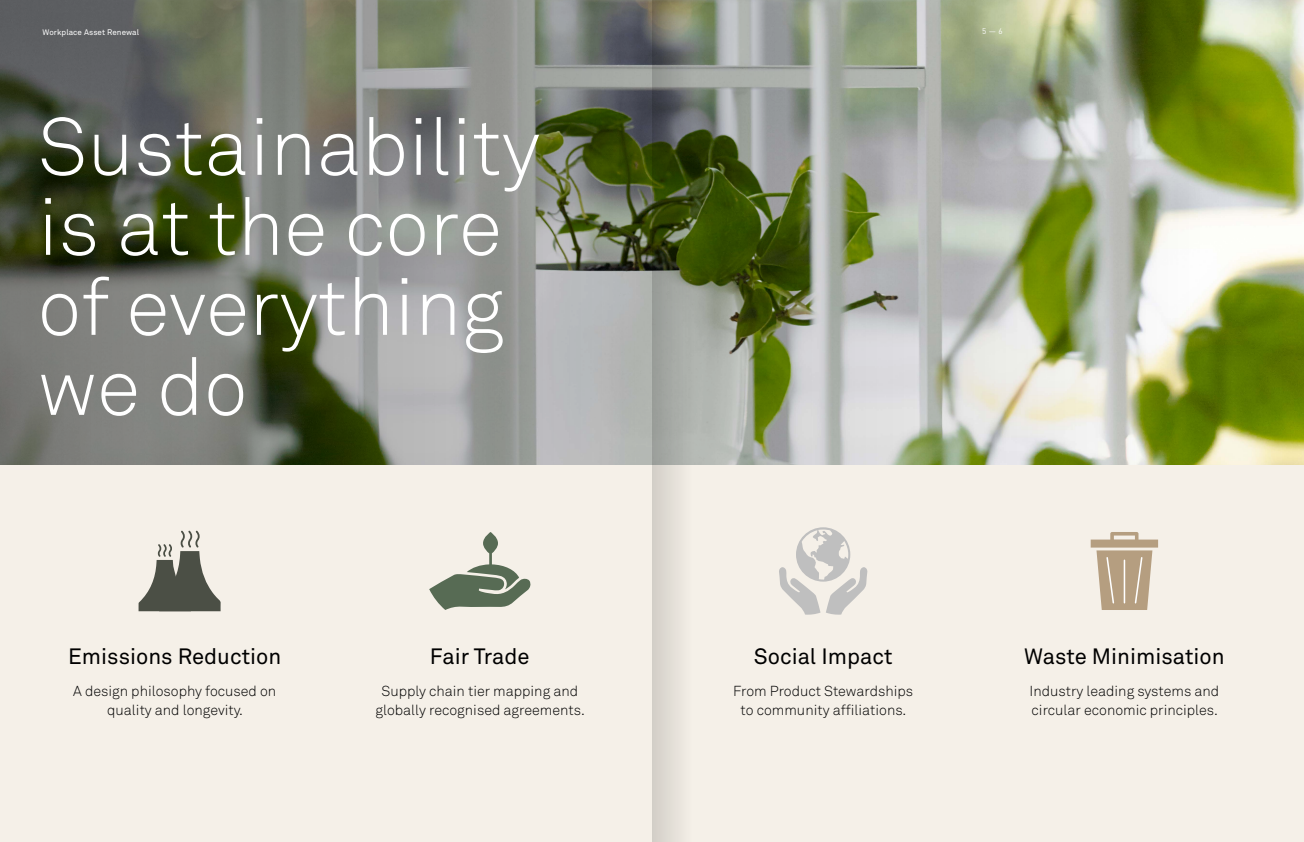
<style>
.page{position:relative;width:1304px;height:842px;background:#fff}
.page>*{position:absolute;margin:0;border:0;box-sizing:border-box;transform-origin:0 0}
.t1{font:300 80px/80px "Akkurat";color:#fff}
.t2{font:22px "Akkurat Std";color:#000}
.t3{font:300 14.3px/19.1px "Akkurat";color:#000;text-align:center}
.t4{font:8px "Akkurat Std";letter-spacing:.01em;color:#fff}
.t5{font:8px "DIN";color:#fff}
</style>
<div class="page">
<div style="left:0;top:369px;width:1304px;height:473px;background:#f5f0e8"></div>
<svg style="left:429px;top:532px;width:102px;height:78px"></svg>
<svg style="left:1091px;top:532px;width:67px;height:78px"></svg>
<svg style="left:139px;top:531px;width:82px;height:80px"></svg>
<svg style="left:779px;top:527px;width:88px;height:88px"></svg>
<img style="left:0;top:0;width:1304px;height:465px">
<svg style="left:652px;top:0;width:40px;height:842px"></svg>
<p class="t4" style="left:43px;top:27px;width:98px">Workplace Asset Renewal</p>
<p class="t5" style="left:982px;top:26px;width:22px">5 — 6</p>
<h1 class="t1" style="left:38px;top:109px;width:504px">Sustainability is at the core of everything we do</h1>
<h2 class="t2" style="left:68px;top:643px;width:215px">Emissions Reduction</h2>
<p class="t3" style="left:73px;top:682px;width:205px">A design philosophy focused on quality and longevity.</p>
<h2 class="t2" style="left:430px;top:643px;width:101px">Fair Trade</h2>
<p class="t3" style="left:375px;top:682px;width:211px">Supply chain tier mapping and globally recognised agreements.</p>
<h2 class="t2" style="left:754px;top:643px;width:140px">Social Impact</h2>
<p class="t3" style="left:733px;top:682px;width:182px">From Product Stewardships to community affiliations.</p>
<h2 class="t2" style="left:1024px;top:643px;width:202px">Waste Minimisation</h2>
<p class="t3" style="left:1030px;top:682px;width:191px;text-align:left">Industry leading systems and circular economic principles.</p>
</div>
